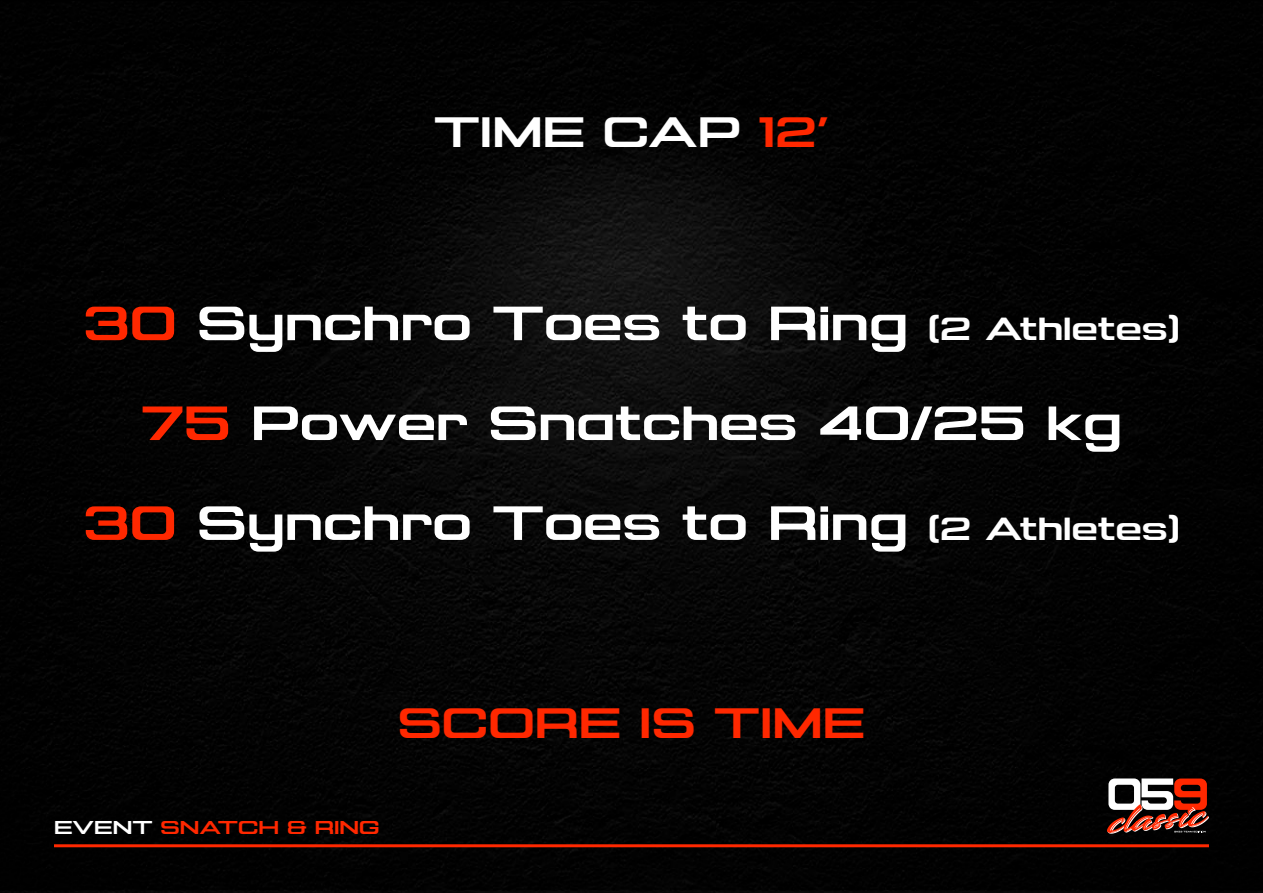
<style>
.page{position:relative;width:1263px;height:893px;background:#fff}
.page>*{position:absolute;margin:0;border:0;box-sizing:border-box;transform-origin:0 0}
.t1{font:700 50.85px/99.9px "Akrux";color:#fff;text-align:center}
.t2{font:700 45px "Akrux";color:#ff2800}
.t3{font:700 45px "Akrux";color:#fff}
.t4{font:700 19.65px "Akrux";color:#ff2800}
.s1{color:#ff2800}
.s2{font-size:33.9px}
.s3{color:#fff}
</style>
<div class="page">
<img style="left:0;top:0;width:1263px;height:893px">
<hr style="left:54px;top:844px;width:1155px;height:3px;background:#ff2800">
<svg style="left:1107px;top:778px;width:102px;height:56px"></svg>
<p class="t3" style="left:434px;top:105px;width:397px">TIME CAP <span class="s1">12’</span></p>
<p class="t1" style="left:83px;top:273px;width:1098px"><span class="s1">30</span> Synchro Toes to Ring <span class="s2">(2 Athletes)<br></span><span class="s1">75</span> Power Snatches 40/25 kg<br><span class="s1">30</span> Synchro Toes to Ring <span class="s2">(2 Athletes)</span></p>
<p class="t2" style="left:398px;top:696px;width:469px">SCORE IS TIME</p>
<p class="t4" style="left:54px;top:816px;width:327px"><span class="s3">EVENT</span> SNATCH &amp; RING</p>
</div>
